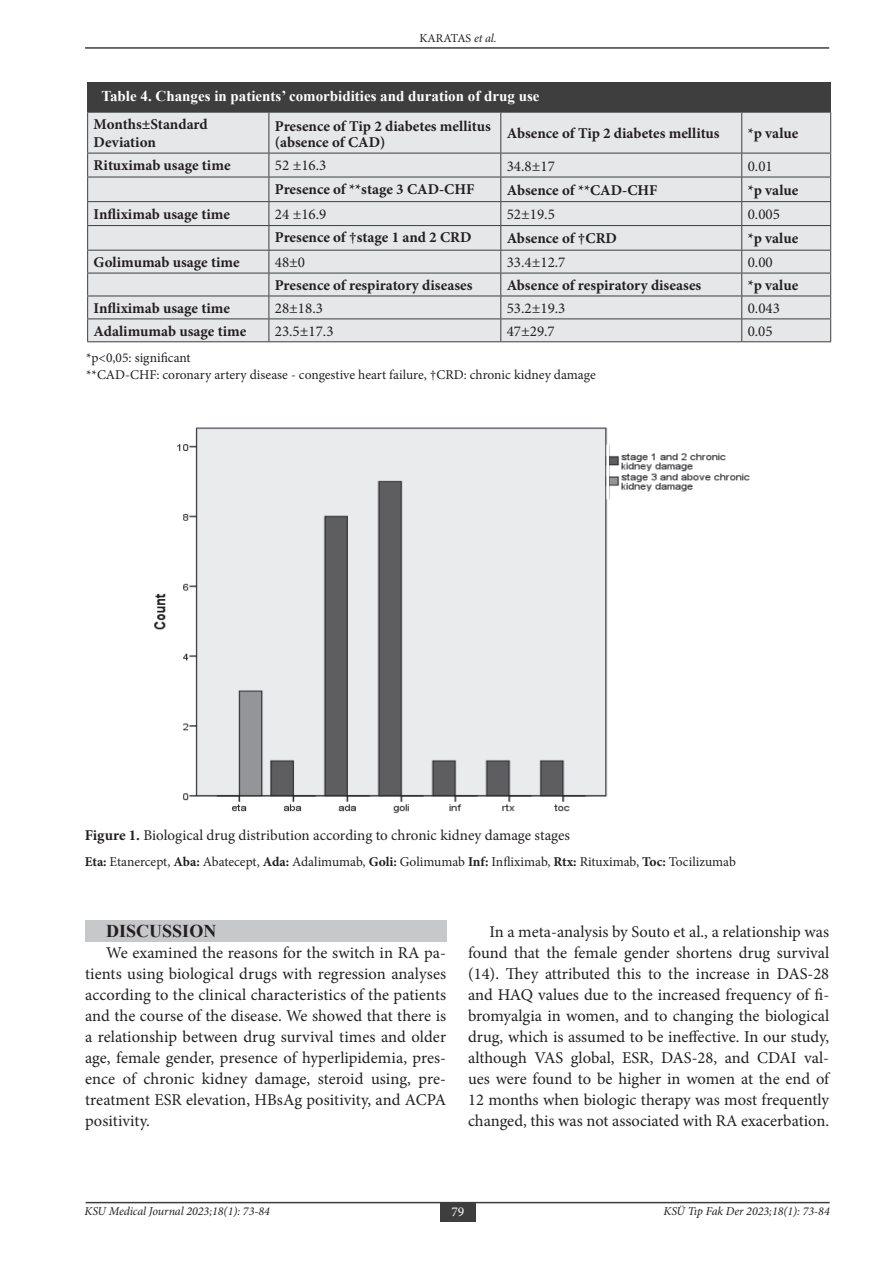
<style>
.page{position:relative;width:893px;height:1263px;background:#fff}
.page>*{position:absolute;margin:0;border:0;box-sizing:border-box;transform-origin:0 0}
.t1{font:700 18px "Times New Roman";color:#231f20}
.t2{font:16.5px/21px "Minion Pro";color:#231f20;text-align:justify}
.t3{font:700 15px/18px "Minion Pro";color:#231f20}
.t4{font:15px "Minion Pro";color:#231f20}
.t5{font:700 15px "Times New Roman";color:#fff}
.t6{font:13.5px/16.2px "Minion Pro";color:#231f20}
.t7{font:13.5px "Minion Pro";color:#fff}
.t8{font:italic 12px "Minion Pro";color:#231f20}
.t9{font:12px "Minion Pro";letter-spacing:-.005em;color:#231f20}
.s1{font-style:italic}
.s2{font-weight:700}
</style>
<div class="page">
<hr style="left:85px;top:47px;width:744px;height:2px;background:#3e3e3f">
<hr style="left:86px;top:1202px;width:744px;height:1px;background:#3e3e3f">
<div style="left:440px;top:1203px;width:35px;height:18px;background:#3e3e3f"></div>
<div style="left:86px;top:921px;width:361px;height:21px;background:#c7c8ca"></div>
<img style="left:154px;top:427px;width:596px;height:386px">
<div style="left:87px;top:82px;width:744px;height:29px;background:#3e3e3f"></div>
<div style="left:88px;top:113px;width:742px;height:228px;background:#e6e7e9"></div>
<hr style="left:87px;top:112px;width:182px;height:1px;background:#3e3e3f">
<hr style="left:87px;top:113px;width:1px;height:40px;background:#3e3e3f">
<hr style="left:269px;top:112px;width:232px;height:1px;background:#3e3e3f">
<hr style="left:269px;top:113px;width:1px;height:40px;background:#3e3e3f">
<hr style="left:501px;top:112px;width:241px;height:1px;background:#3e3e3f">
<hr style="left:500px;top:113px;width:1px;height:40px;background:#3e3e3f">
<hr style="left:742px;top:112px;width:89px;height:1px;background:#3e3e3f">
<hr style="left:741px;top:113px;width:1px;height:40px;background:#3e3e3f">
<hr style="left:830px;top:113px;width:1px;height:40px;background:#3e3e3f">
<hr style="left:87px;top:153px;width:182px;height:1px;background:#3e3e3f">
<hr style="left:269px;top:153px;width:232px;height:1px;background:#3e3e3f">
<hr style="left:501px;top:153px;width:241px;height:1px;background:#3e3e3f">
<hr style="left:742px;top:153px;width:89px;height:1px;background:#3e3e3f">
<hr style="left:87px;top:177px;width:182px;height:1px;background:#3e3e3f">
<hr style="left:269px;top:177px;width:232px;height:1px;background:#3e3e3f">
<hr style="left:501px;top:177px;width:241px;height:1px;background:#3e3e3f">
<hr style="left:742px;top:177px;width:89px;height:1px;background:#3e3e3f">
<hr style="left:87px;top:201px;width:182px;height:1px;background:#3e3e3f">
<hr style="left:269px;top:201px;width:232px;height:1px;background:#3e3e3f">
<hr style="left:501px;top:201px;width:241px;height:1px;background:#3e3e3f">
<hr style="left:742px;top:201px;width:89px;height:1px;background:#3e3e3f">
<hr style="left:87px;top:225px;width:182px;height:1px;background:#3e3e3f">
<hr style="left:269px;top:225px;width:232px;height:1px;background:#3e3e3f">
<hr style="left:501px;top:225px;width:241px;height:1px;background:#3e3e3f">
<hr style="left:742px;top:225px;width:89px;height:1px;background:#3e3e3f">
<hr style="left:87px;top:250px;width:182px;height:1px;background:#3e3e3f">
<hr style="left:269px;top:250px;width:232px;height:1px;background:#3e3e3f">
<hr style="left:501px;top:250px;width:241px;height:1px;background:#3e3e3f">
<hr style="left:742px;top:250px;width:89px;height:1px;background:#3e3e3f">
<hr style="left:87px;top:273px;width:182px;height:1px;background:#3e3e3f">
<hr style="left:269px;top:273px;width:232px;height:1px;background:#3e3e3f">
<hr style="left:501px;top:273px;width:241px;height:1px;background:#3e3e3f">
<hr style="left:742px;top:273px;width:89px;height:1px;background:#3e3e3f">
<hr style="left:87px;top:296px;width:182px;height:1px;background:#3e3e3f">
<hr style="left:269px;top:296px;width:232px;height:1px;background:#3e3e3f">
<hr style="left:501px;top:296px;width:241px;height:1px;background:#3e3e3f">
<hr style="left:742px;top:296px;width:89px;height:1px;background:#3e3e3f">
<hr style="left:87px;top:318px;width:182px;height:1px;background:#3e3e3f">
<svg style="left:87px;top:153px;width:1px;height:188px"></svg>
<hr style="left:269px;top:318px;width:232px;height:1px;background:#3e3e3f">
<svg style="left:269px;top:153px;width:1px;height:188px"></svg>
<hr style="left:501px;top:318px;width:241px;height:1px;background:#3e3e3f">
<svg style="left:500px;top:153px;width:1px;height:188px"></svg>
<hr style="left:742px;top:318px;width:89px;height:1px;background:#3e3e3f">
<svg style="left:741px;top:153px;width:1px;height:188px"></svg>
<svg style="left:830px;top:153px;width:1px;height:188px"></svg>
<hr style="left:87px;top:341px;width:182px;height:1px;background:#3e3e3f">
<hr style="left:269px;top:341px;width:232px;height:1px;background:#3e3e3f">
<hr style="left:501px;top:341px;width:241px;height:1px;background:#3e3e3f">
<hr style="left:742px;top:341px;width:89px;height:1px;background:#3e3e3f">
<p class="t9" style="left:420px;top:30px;width:79px">KARATAS <span class="s1">et al.</span></p>
<p class="t5" style="left:102px;top:85px;width:439px">Table 4. Changes in patients’ comorbidities and duration of drug use</p>
<p class="t3" style="left:94px;top:115px;width:116px">Months±Standard<br>Deviation</p>
<p class="t3" style="left:275px;top:118px;width:217px;line-height:16.2px">Presence of Tip 2 diabetes mellitus (absence of CAD)</p>
<p class="t3" style="left:507px;top:124px;width:214px">Absence of Tip 2 diabetes mellitus</p>
<p class="t3" style="left:748px;top:124px;width:52px">*p value</p>
<p class="t3" style="left:94px;top:156px;width:138px">Rituximab usage time</p>
<p class="t4" style="left:275px;top:155px;width:53px">52 ±16.3</p>
<p class="t4" style="left:507px;top:156px;width:50px">34.8±17</p>
<p class="t4" style="left:748px;top:156px;width:27px">0.01</p>
<p class="t3" style="left:275px;top:180px;width:201px">Presence of **stage 3 CAD-CHF</p>
<p class="t3" style="left:507px;top:181px;width:152px">Absence of **CAD-CHF</p>
<p class="t3" style="left:748px;top:181px;width:52px">*p value</p>
<p class="t3" style="left:94px;top:205px;width:138px">Infliximab usage time</p>
<p class="t4" style="left:275px;top:204px;width:53px">24 ±16.9</p>
<p class="t4" style="left:507px;top:204px;width:50px">52±19.5</p>
<p class="t4" style="left:748px;top:204px;width:34px">0.005</p>
<p class="t3" style="left:275px;top:228px;width:198px">Presence of †stage 1 and 2 CRD</p>
<p class="t3" style="left:507px;top:229px;width:112px">Absence of †CRD</p>
<p class="t3" style="left:748px;top:229px;width:52px">*p value</p>
<p class="t3" style="left:94px;top:253px;width:148px">Golimumab usage time</p>
<p class="t4" style="left:275px;top:252px;width:32px">48±0</p>
<p class="t4" style="left:507px;top:252px;width:60px">33.4±12.7</p>
<p class="t4" style="left:748px;top:252px;width:27px">0.00</p>
<p class="t3" style="left:275px;top:276px;width:199px">Presence of respiratory diseases</p>
<p class="t3" style="left:507px;top:276px;width:196px">Absence of respiratory diseases</p>
<p class="t3" style="left:748px;top:276px;width:52px">*p value</p>
<p class="t3" style="left:94px;top:299px;width:138px">Infliximab usage time</p>
<p class="t4" style="left:275px;top:298px;width:50px">28±18.3</p>
<p class="t4" style="left:507px;top:298px;width:60px">53.2±19.3</p>
<p class="t4" style="left:748px;top:298px;width:34px">0.043</p>
<p class="t3" style="left:94px;top:322px;width:154px">Adalimumab usage time</p>
<p class="t4" style="left:275px;top:321px;width:60px">23.5±17.3</p>
<p class="t4" style="left:507px;top:321px;width:50px">47±29.7</p>
<p class="t4" style="left:748px;top:321px;width:27px">0.05</p>
<p class="t6" style="left:86px;top:350px;width:511px">*p&lt;0,05: significant<br>**CAD-CHF: coronary artery disease - congestive heart failure, †CRD: chronic kidney damage</p>
<p class="t4" style="left:85px;top:825px;width:487px"><span class="s2">Figure 1.</span> Biological drug distribution according to chronic kidney damage stages</p>
<p class="t6" style="left:85px;top:854px;width:653px"><span class="s2">Eta:</span> Etanercept, <span class="s2">Aba:</span> Abatecept, <span class="s2">Ada:</span> Adalimumab, <span class="s2">Goli:</span> Golimumab <span class="s2">Inf:</span> Infliximab, <span class="s2">Rtx:</span> Rituximab, <span class="s2">Toc:</span> Tocilizumab</p>
<p class="t1" style="left:106px;top:918px;width:112px">DISCUSSION</p>
<p class="t2" style="left:85px;top:942px;width:363px;text-indent:21px">We examined the reasons for the switch in RA pa&shy;tients using biological drugs with regression analyses according to the clinical characteristics of the patients and the course of the disease. We showed that there is a relationship between drug survival times and older age, female gender, presence of hyperlipidemia, pres&shy;ence of chronic kidney damage, steroid using, pre&shy;treatment ESR elevation, HBsAg positivity, and ACPA positivity.</p>
<p class="t2" style="left:468px;top:921px;width:363px;text-indent:21px">In a meta-analysis by Souto et al., a relationship was found that the female gender shortens drug survival (14). They attributed this to the increase in DAS-28 and HAQ values due to the increased frequency of fi&shy;bromyalgia in women, and to changing the biological drug, which is assumed to be ineffective. In our study, although VAS global, ESR, DAS-28, and CDAI val&shy;ues were found to be higher in women at the end of 12 months when biologic therapy was most frequently changed, this was not associated with RA exacerbation.</p>
<p class="t8" style="left:85px;top:1202px;width:187px">KSU Medical Journal 2023;18(1): 73-84</p>
<p class="t7" style="left:451px;top:1202px;width:14px">79</p>
<p class="t8" style="left:663px;top:1202px;width:168px">KSÜ Tıp Fak Der 2023;18(1): 73-84</p>
</div>
